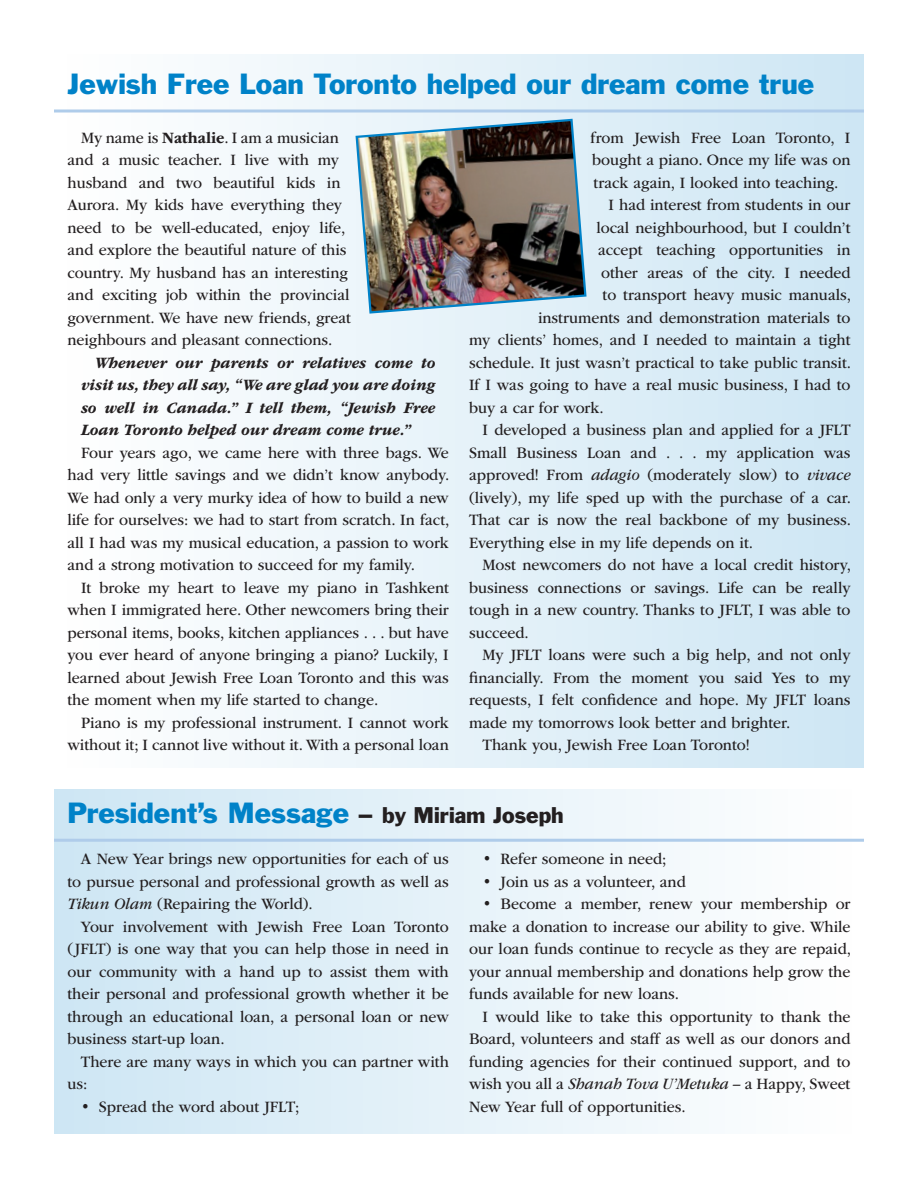
<style>
.page{position:relative;width:918px;height:1188px;background:#fff}
.page>*{position:absolute;margin:0;border:0;box-sizing:border-box;transform-origin:0 0}
.t1{font:27px "Franklin Gothic Std";color:#0082c8}
.t2{font:16.5px/22.5px "ITC Garamond Std";color:#231f20;text-align:justify;scale:.95 1}
.t3{font:italic 700 16.5px/22.5px "ITC Garamond Std";color:#231f20;text-align:justify;scale:.95 1}
.s1{font-weight:700}
.s2{font-style:italic}
.s3{color:#231f20}
.s4{font-size:21px;color:#231f20}
</style>
<div class="page">
<div style="left:54px;top:54px;width:810px;height:714px;background:linear-gradient(to right,#fff,#cde6f4)"></div>
<hr style="left:54px;top:110px;width:810px;height:2px;background:#afccea">
<img style="left:354px;top:118px;width:234px;height:197px">
<div style="left:54px;top:789px;width:810px;height:345px;background:linear-gradient(to right,#cde6f4,#fff)"></div>
<hr style="left:54px;top:839px;width:810px;height:3px;background:#afccea">
<p class="t1" style="left:68px;top:66px;width:748px">Jewish Free Loan Toronto helped our dream come true</p>
<p class="t2" style="left:68px;top:127px;width:300px;text-align:left;text-indent:14px">My name is <span class="s1">Nathalie</span>. I am a musician and a music teacher. I live with my husband and two beautiful kids in Aurora. My kids have everything they need to be well-educated, enjoy life, and explore the beautiful nature of this country. My husband has an interesting and exciting job within the provincial government. We have new friends, great neighbours and pleasant connections.</p>
<p class="t3" style="left:81px;top:351px;width:375px;text-indent:14px">Whenever our parents or relatives come to visit us, they all say, “We are glad you are doing so well in Canada.” I tell them, “Jewish Free Loan Toronto helped our dream come true.”</p>
<p class="t2" style="left:68px;top:442px;width:404px;text-indent:14px">Four years ago, we came here with three bags. We had very little savings and we didn’t know anybody.<br>We had only a very murky idea of how to build a new life for ourselves: we had to start from scratch. In fact, all I had was my musical education, a passion to work and a strong motivation to succeed for my family.</p>
<p class="t2" style="left:68px;top:577px;width:403px;text-indent:14px">It broke my heart to leave my piano in Tashkent when I immigrated here. Other newcomers bring their personal items, books, kitchen appliances . . . but have you ever heard of anyone bringing a piano? Luckily, I learned about Jewish Free Loan Toronto and this was the moment when my life started to change.</p>
<p class="t2" style="left:68px;top:712px;width:403px;text-align:right">Piano is my professional instrument. I cannot work without it; I cannot live without it. With a personal loan</p>
<p class="t2" style="left:591px;top:127px;width:275px">from Jewish Free Loan Toronto, I bought a piano. Once my life was on track again, I looked into teaching.</p>
<p class="t2" style="left:609px;top:194px;width:256px">I had interest from students in our</p>
<p class="t2" style="left:597px;top:217px;width:269px">local neighbourhood, but I couldn’t</p>
<p class="t2" style="left:598px;top:239px;width:267px">accept teaching opportunities in</p>
<p class="t2" style="left:601px;top:262px;width:264px">other areas of the city. I needed</p>
<p class="t2" style="left:603px;top:284px;width:263px">to transport heavy music manuals,</p>
<p class="t2" style="left:538px;top:307px;width:330px">instruments and demonstration materials to</p>
<p class="t2" style="left:469px;top:329px;width:403px">my clients’ homes, and I needed to maintain a tight</p>
<p class="t2" style="left:469px;top:352px;width:404px">schedule. It just wasn’t practical to take public transit.</p>
<p class="t2" style="left:469px;top:374px;width:403px">If I was going to have a real music business, I had to</p>
<p class="t2" style="left:469px;top:397px;width:143px">buy a car for work.</p>
<p class="t2" style="left:469px;top:419px;width:404px;text-indent:14px">I developed a business plan and applied for a JFLT Small Business Loan and . . . my application was approved! From <span class="s2">adagio</span> (moderately slow) to <span class="s2">vivace </span>(lively), my life sped up with the purchase of a car.<br>That car is now the real backbone of my business.<br>Everything else in my life depends on it.</p>
<p class="t2" style="left:469px;top:554px;width:404px;text-indent:14px">Most newcomers do not have a local credit history, business connections or savings. Life can be really tough in a new country. Thanks to JFLT, I was able to succeed.</p>
<p class="t2" style="left:469px;top:644px;width:403px;text-indent:14px">My JFLT loans were such a big help, and not only financially. From the moment you said Yes to my requests, I felt confidence and hope. My JFLT loans made my tomorrows look better and brighter.</p>
<p class="t2" style="left:483px;top:734px;width:283px">Thank you, Jewish Free Loan Toronto!</p>
<p class="t1" style="left:68px;top:796px;width:498px">President’s Message <span class="s3">–</span> <span class="s4">by Miriam Joseph</span></p>
<p class="t2" style="left:67px;top:848px;width:403px;text-indent:14px">A New Year brings new opportunities for each of us to pursue personal and professional growth as well as <span class="s2">Tikun Olam</span> (Repairing the World).</p>
<p class="t2" style="left:67px;top:915px;width:403px;text-indent:14px">Your involvement with Jewish Free Loan Toronto (JFLT) is one way that you can help those in need in our community with a hand up to assist them with their personal and professional growth whether it be through an educational loan, a personal loan or new business start-up loan.</p>
<p class="t2" style="left:67px;top:1050px;width:403px;text-indent:14px">There are many ways in which you can partner with us:</p>
<p class="t2" style="left:81px;top:1095px;width:231px">• Spread the word about JFLT;</p>
<p class="t2" style="left:483px;top:848px;width:195px">• Refer someone in need;</p>
<p class="t2" style="left:483px;top:870px;width:215px">• Join us as a volunteer, and</p>
<p class="t2" style="left:469px;top:893px;width:404px;text-indent:14px">• Become a member, renew your membership or make a donation to increase our ability to give. While our loan funds continue to recycle as they are repaid, your annual membership and donations help grow the funds available for new loans.</p>
<p class="t2" style="left:469px;top:1005px;width:403px;text-indent:14px">I would like to take this opportunity to thank the Board, volunteers and staff as well as our donors and funding agencies for their continued support, and to wish you all a <span class="s2">Shanah Tova U’Metuka</span> – a Happy, Sweet New Year full of opportunities.</p>
</div>
